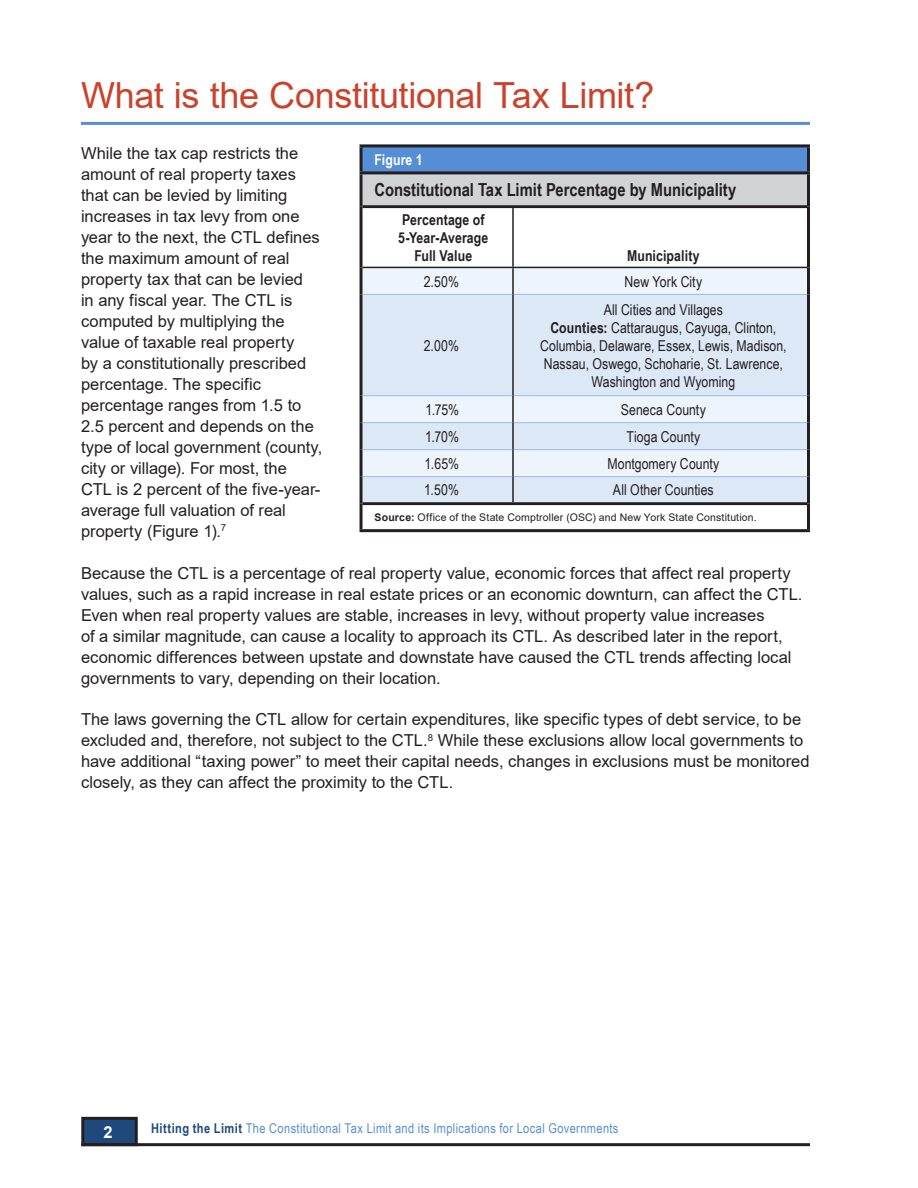
<style>
.page{position:relative;width:918px;height:1188px;background:#fff}
.page>*{position:absolute;margin:0;border:0;box-sizing:border-box;transform-origin:0 0}
.Ann_Rep_headings{font:36px "Arial";letter-spacing:-.01em;color:#ca422c}
.Ann_Rep_subheadings{font:700 18px "Arial Narrow";color:#231f20}
.AnnRep_Body_Text{font:16.5px/21px "Arial";color:#231f20}
.t1{font:700 16.5px "Arial";color:#fff}
.AnnRep_Body_Text-2{font:15px/18px "Arial Narrow";letter-spacing:.005em;color:#231f20;text-align:center}
.AnnRep_Body_Text-3{font:700 15px/18px "Arial Narrow";letter-spacing:.005em;color:#231f20;text-align:center}
.AnnRep_Body_Text-4{font:700 15px "Arial Narrow";letter-spacing:.005em;color:#fff}
.t2{font:13.5px "Arial Narrow";letter-spacing:.025em;color:#558ed5}
.AnnRep_Body_Text-5{font:10.5px "Arial";letter-spacing:.02em;color:#231f20}
.s1{font-weight:700}
.s2{font-weight:700;color:#1f497d}
</style>
<div class="page">
<div style="left:83px;top:1118px;width:53px;height:27px;background:#1f497d"></div>
<div style="left:81px;top:1117px;width:57px;height:29px;border:3px solid #231f20"></div>
<hr style="left:81px;top:1143px;width:729px;height:3px;background:#231f20">
<hr style="left:81px;top:122px;width:729px;height:3px;background:#558ed5">
<div style="left:363px;top:147px;width:444px;height:24px;background:#558ed5"></div>
<div style="left:361px;top:173px;width:447px;height:34px;background:#d1d2d4"></div>
<svg style="left:363px;top:208px;width:444px;height:298px"></svg>
<div style="left:363px;top:268px;width:444px;height:26px;background:#eef4fb"></div>
<svg style="left:363px;top:295px;width:444px;height:207px;background:#e1eaf7"></svg>
<hr style="left:363px;top:205px;width:150px;height:3px;background:#231f20">
<hr style="left:513px;top:205px;width:294px;height:3px;background:#231f20">
<hr style="left:363px;top:502px;width:150px;height:3px;background:#231f20">
<hr style="left:513px;top:502px;width:294px;height:3px;background:#231f20">
<hr style="left:360px;top:144px;width:153px;height:3px;background:#231f20">
<hr style="left:360px;top:147px;width:3px;height:24px;background:#231f20">
<hr style="left:513px;top:144px;width:297px;height:3px;background:#231f20">
<hr style="left:807px;top:147px;width:3px;height:24px;background:#231f20">
<hr style="left:360px;top:171px;width:153px;height:3px;background:#231f20">
<hr style="left:360px;top:174px;width:3px;height:33px;background:#231f20">
<hr style="left:513px;top:171px;width:297px;height:3px;background:#231f20">
<hr style="left:807px;top:174px;width:3px;height:33px;background:#231f20">
<hr style="left:360px;top:207px;width:3px;height:60px;background:#231f20">
<hr style="left:807px;top:207px;width:3px;height:60px;background:#231f20">
<hr style="left:360px;top:267px;width:3px;height:27px;background:#231f20">
<hr style="left:807px;top:267px;width:3px;height:27px;background:#231f20">
<hr style="left:360px;top:294px;width:3px;height:102px;background:#231f20">
<hr style="left:807px;top:294px;width:3px;height:102px;background:#231f20">
<hr style="left:360px;top:396px;width:3px;height:27px;background:#231f20">
<hr style="left:807px;top:396px;width:3px;height:27px;background:#231f20">
<hr style="left:360px;top:423px;width:3px;height:27px;background:#231f20">
<hr style="left:807px;top:423px;width:3px;height:27px;background:#231f20">
<hr style="left:360px;top:450px;width:3px;height:27px;background:#231f20">
<hr style="left:807px;top:450px;width:3px;height:27px;background:#231f20">
<hr style="left:360px;top:477px;width:3px;height:27px;background:#231f20">
<hr style="left:807px;top:477px;width:3px;height:27px;background:#231f20">
<hr style="left:360px;top:504px;width:3px;height:25px;background:#231f20">
<hr style="left:807px;top:504px;width:3px;height:25px;background:#231f20">
<hr style="left:360px;top:529px;width:153px;height:3px;background:#231f20">
<hr style="left:513px;top:529px;width:297px;height:3px;background:#231f20">
<hr style="left:363px;top:294px;width:149px;height:1px;background:#99bbe6">
<hr style="left:514px;top:294px;width:293px;height:1px;background:#99bbe6">
<hr style="left:363px;top:395px;width:149px;height:1px;background:#99bbe6">
<hr style="left:514px;top:395px;width:293px;height:1px;background:#99bbe6">
<hr style="left:363px;top:422px;width:149px;height:1px;background:#99bbe6">
<hr style="left:514px;top:422px;width:293px;height:1px;background:#99bbe6">
<hr style="left:363px;top:449px;width:149px;height:1px;background:#99bbe6">
<hr style="left:514px;top:449px;width:293px;height:1px;background:#99bbe6">
<hr style="left:363px;top:476px;width:149px;height:1px;background:#99bbe6">
<hr style="left:514px;top:476px;width:293px;height:1px;background:#99bbe6">
<hr style="left:363px;top:267px;width:150px;height:1px;background:#231f20">
<hr style="left:513px;top:267px;width:294px;height:1px;background:#231f20">
<hr style="left:512px;top:208px;width:2px;height:59px;background:#231f20">
<hr style="left:512px;top:268px;width:2px;height:26px;background:#231f20">
<hr style="left:512px;top:294px;width:2px;height:102px;background:#231f20">
<hr style="left:512px;top:396px;width:2px;height:27px;background:#231f20">
<hr style="left:512px;top:423px;width:2px;height:27px;background:#231f20">
<hr style="left:512px;top:450px;width:2px;height:27px;background:#231f20">
<hr style="left:512px;top:477px;width:2px;height:25px;background:#231f20">
<p class="Ann_Rep_headings" style="left:81px;top:71px;width:575px">What is the Constitutional Tax Limit?</p>
<p class="AnnRep_Body_Text" style="left:81px;top:142px;width:243px">While the tax cap restricts the amount of real property taxes that can be levied by limiting increases in tax levy from one year to the next, the CTL defines the maximum amount of real property tax that can be levied<br>in any fiscal year. The CTL is computed by multiplying the value of taxable real property<br>by a constitutionally prescribed percentage. The specific percentage ranges from 1.5 to<br>2.5 percent and depends on the type of local government (county, city or village). For most, the<br>CTL is 2 percent of the five-year&shy;average full valuation of real property (Figure 1).<sup>7</sup></p>
<p class="AnnRep_Body_Text" style="left:81px;top:562px;width:723px">Because the CTL is a percentage of real property value, economic forces that affect real property values, such as a rapid increase in real estate prices or an economic downturn, can affect the CTL.<br>Even when real property values are stable, increases in levy, without property value increases<br>of a similar magnitude, can cause a locality to approach its CTL. As described later in the report, economic differences between upstate and downstate have caused the CTL trends affecting local governments to vary, depending on their location.</p>
<p class="AnnRep_Body_Text" style="left:81px;top:709px;width:730px">The laws governing the CTL allow for certain expenditures, like specific types of debt service, to be excluded and, therefore, not subject to the CTL.<sup>8</sup> While these exclusions allow local governments to have additional “taxing power” to meet their capital needs, changes in exclusions must be monitored closely, as they can affect the proximity to the CTL.</p>
<p class="AnnRep_Body_Text-4" style="left:375px;top:148px;width:50px">Figure 1</p>
<p class="Ann_Rep_subheadings" style="left:375px;top:176px;width:363px">Constitutional Tax Limit Percentage by Municipality</p>
<p class="AnnRep_Body_Text-3" style="left:398px;top:210px;width:92px">Percentage of<br>5-Year-Average<br>Full Value</p>
<p class="AnnRep_Body_Text-3" style="left:627px;top:246px;width:74px">Municipality</p>
<p class="AnnRep_Body_Text-2" style="left:424px;top:272px;width:37px">2.50%</p>
<p class="AnnRep_Body_Text-2" style="left:625px;top:272px;width:79px">New York City</p>
<p class="AnnRep_Body_Text-2" style="left:540px;top:300px;width:248px">All Cities and Villages<br><span class="s1">Counties:</span> Cattaraugus, Cayuga, Clinton, Columbia, Delaware, Essex, Lewis, Madison, Nassau, Oswego, Schoharie, St. Lawrence, Washington and Wyoming</p>
<p class="AnnRep_Body_Text-2" style="left:424px;top:336px;width:37px">2.00%</p>
<p class="AnnRep_Body_Text-2" style="left:425px;top:400px;width:35px">1.75%</p>
<p class="AnnRep_Body_Text-2" style="left:621px;top:400px;width:86px">Seneca County</p>
<p class="AnnRep_Body_Text-2" style="left:425px;top:427px;width:35px">1.70%</p>
<p class="AnnRep_Body_Text-2" style="left:626px;top:427px;width:75px">Tioga County</p>
<p class="AnnRep_Body_Text-2" style="left:425px;top:454px;width:36px">1.65%</p>
<p class="AnnRep_Body_Text-2" style="left:607px;top:454px;width:114px">Montgomery County</p>
<p class="AnnRep_Body_Text-2" style="left:424px;top:480px;width:36px">1.50%</p>
<p class="AnnRep_Body_Text-2" style="left:613px;top:480px;width:102px">All Other Counties</p>
<p class="AnnRep_Body_Text-5" style="left:375px;top:510px;width:384px"><span class="s1">Source:</span> Office of the State Comptroller (OSC) and New York State Constitution.</p>
<p class="t1" style="left:104px;top:1121px;width:11px">2</p>
<p class="t2" style="left:151px;top:1119px;width:469px"><span class="s2">Hitting the Limit</span> The Constitutional Tax Limit and its Implications for Local Governments</p>
</div>
